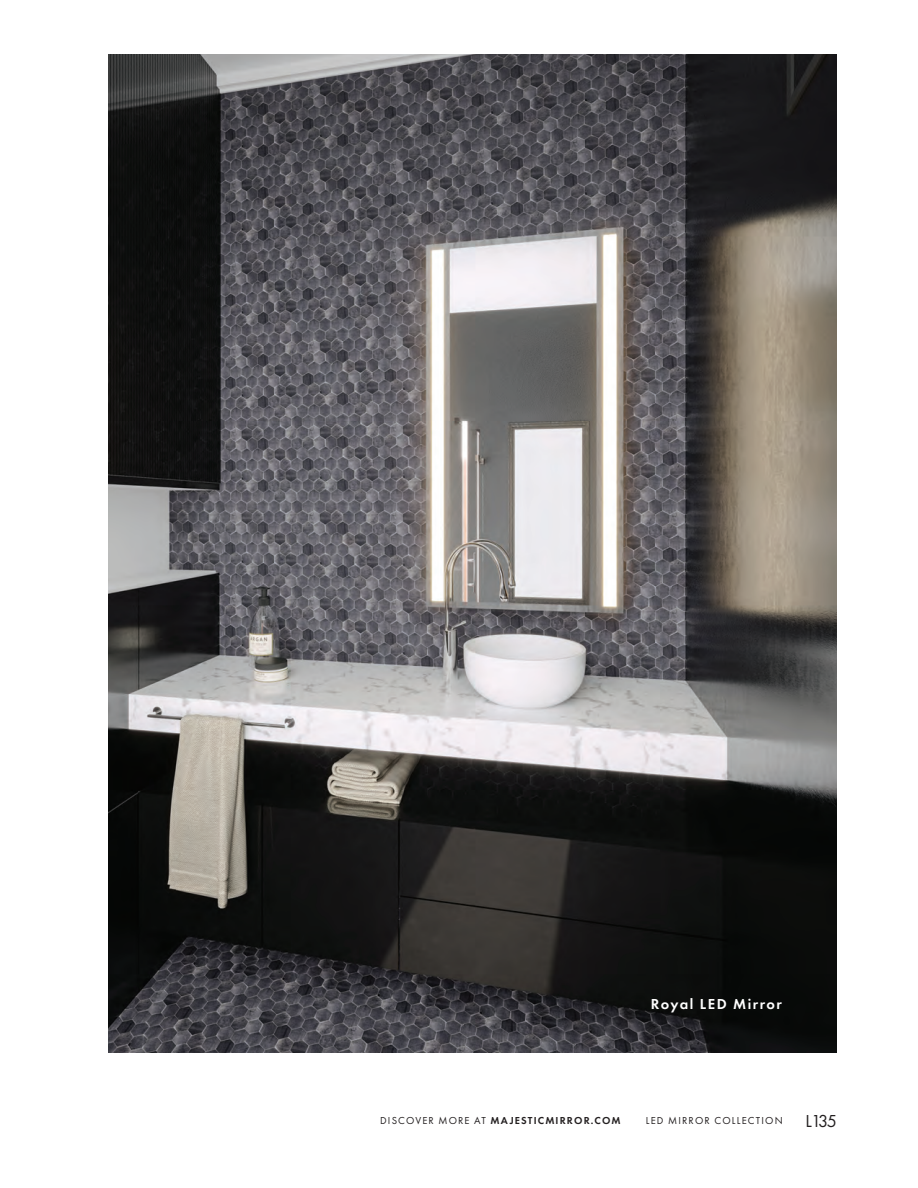
<style>
.page{position:relative;width:918px;height:1188px;background:#fff}
.page>*{position:absolute;margin:0;border:0;box-sizing:border-box;transform-origin:0 0}
.t1{font:18px "Futura PT";color:#231f20}
.t2{font:600 15px "Futura PT";letter-spacing:.1em;color:#fff}
.t3{font:600 10.5px "Futura PT";letter-spacing:.11em;color:#231f20}
.t4{font:10.5px "Futura PT";letter-spacing:.11em;color:#231f20}
.s1{font-weight:400}
</style>
<div class="page">
<img style="left:108px;top:54px;width:729px;height:999px">
<p class="t2" style="left:651px;top:995px;width:133px">Royal LED Mirror</p>
<p class="t3" style="left:380px;top:1114px;width:242px"><span class="s1">DISCOVER MORE AT</span> MAJESTICMIRROR.COM</p>
<p class="t4" style="left:646px;top:1115px;width:138px">LED MIRROR COLLECTION</p>
<h1 class="t1" style="left:806px;top:1111px;width:33px">L135</h1>
</div>
